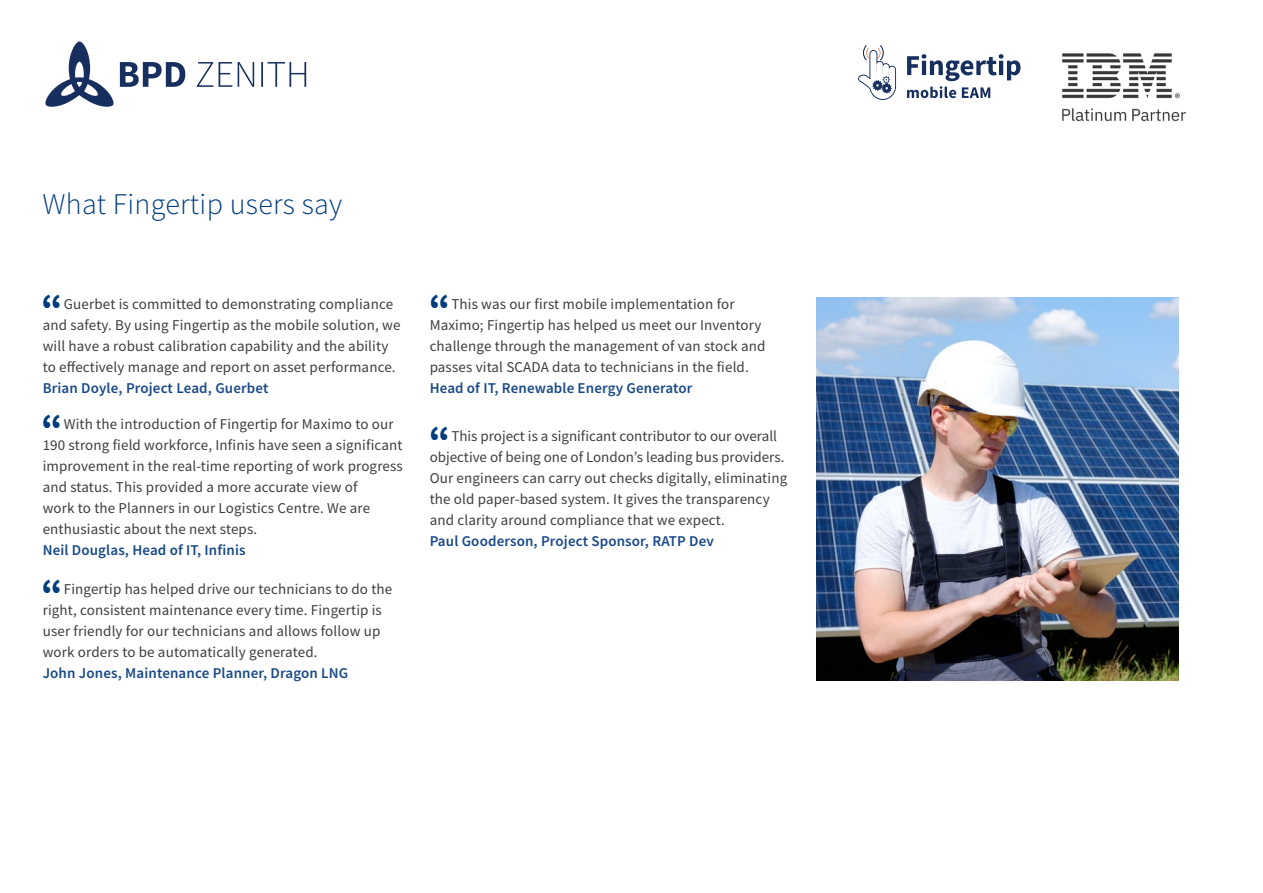
<style>
.page{position:relative;width:1263px;height:893px;background:#fff}
.page>*{position:absolute;margin:0;border:0;box-sizing:border-box;transform-origin:0 0}
.t1{font:900 36px "Source Sans Pro";color:#013d7d}
.t2{font:300 30px "Source Sans Pro";letter-spacing:.01em;color:#013d7d}
.t3{font:15px/21px "Source Sans Pro";letter-spacing:.01em;color:#3e3e3f}
.t4{font:600 15px "Source Sans Pro";letter-spacing:.01em;color:#184987}
</style>
<div class="page">
<svg style="left:219px;top:62px;width:87px;height:25px"></svg>
<svg style="left:197px;top:62px;width:16px;height:25px"></svg>
<svg style="left:45px;top:41px;width:140px;height:66px"></svg>
<img style="left:1062px;top:53px;width:124px;height:69px">
<svg style="left:858px;top:45px;width:38px;height:55px"></svg>
<svg style="left:907px;top:54px;width:113px;height:44px"></svg>
<img style="left:817px;top:298px;width:361px;height:382px">
<p class="t2" style="left:43px;top:185px;width:301px">What Fingertip users say</p>
<p class="t1" style="left:41px;top:282px;width:22px">“</p>
<p class="t3" style="left:43px;top:293px;width:359px;text-indent:21px">Guerbet is committed to demonstrating compliance and safety. By using Fingertip as the mobile solution, we will have a robust calibration capability and the ability to effectively manage and report on asset performance.</p>
<p class="t4" style="left:43px;top:378px;width:227px">Brian Doyle, Project Lead, Guerbet</p>
<p class="t3" style="left:43px;top:413px;width:362px;text-indent:21px">With the introduction of Fingertip for Maximo to our 190 strong field workforce, Infinis have seen a significant improvement in the real-time reporting of work progress and status. This provided a more accurate view of<br>work to the Planners in our Logistics Centre. We are enthusiastic about the next steps.</p>
<p class="t4" style="left:43px;top:540px;width:204px">Neil Douglas, Head of IT, Infinis</p>
<p class="t3" style="left:43px;top:578px;width:351px;text-indent:21px">Fingertip has helped drive our technicians to do the right, consistent maintenance every time. Fingertip is user friendly for our technicians and allows follow up work orders to be automatically generated.</p>
<p class="t4" style="left:43px;top:663px;width:307px">John Jones, Maintenance Planner, Dragon LNG</p>
<p class="t1" style="left:41px;top:402px;width:22px">“</p>
<p class="t1" style="left:41px;top:567px;width:22px">“</p>
<p class="t1" style="left:429px;top:282px;width:22px">“</p>
<p class="t3" style="left:430px;top:293px;width:337px;text-indent:22px">This was our first mobile implementation for Maximo; Fingertip has helped us meet our Inventory challenge through the management of van stock and passes vital SCADA data to technicians in the field.</p>
<p class="t4" style="left:430px;top:378px;width:264px">Head of IT, Renewable Energy Generator</p>
<p class="t3" style="left:430px;top:425px;width:359px;text-indent:22px">This project is a significant contributor to our overall objective of being one of London’s leading bus providers.<br>Our engineers can carry out checks digitally, eliminating the old paper-based system. It gives the transparency and clarity around compliance that we expect.</p>
<p class="t4" style="left:430px;top:531px;width:286px">Paul Gooderson, Project Sponsor, RATP Dev</p>
<p class="t1" style="left:429px;top:414px;width:22px">“</p>
</div>
